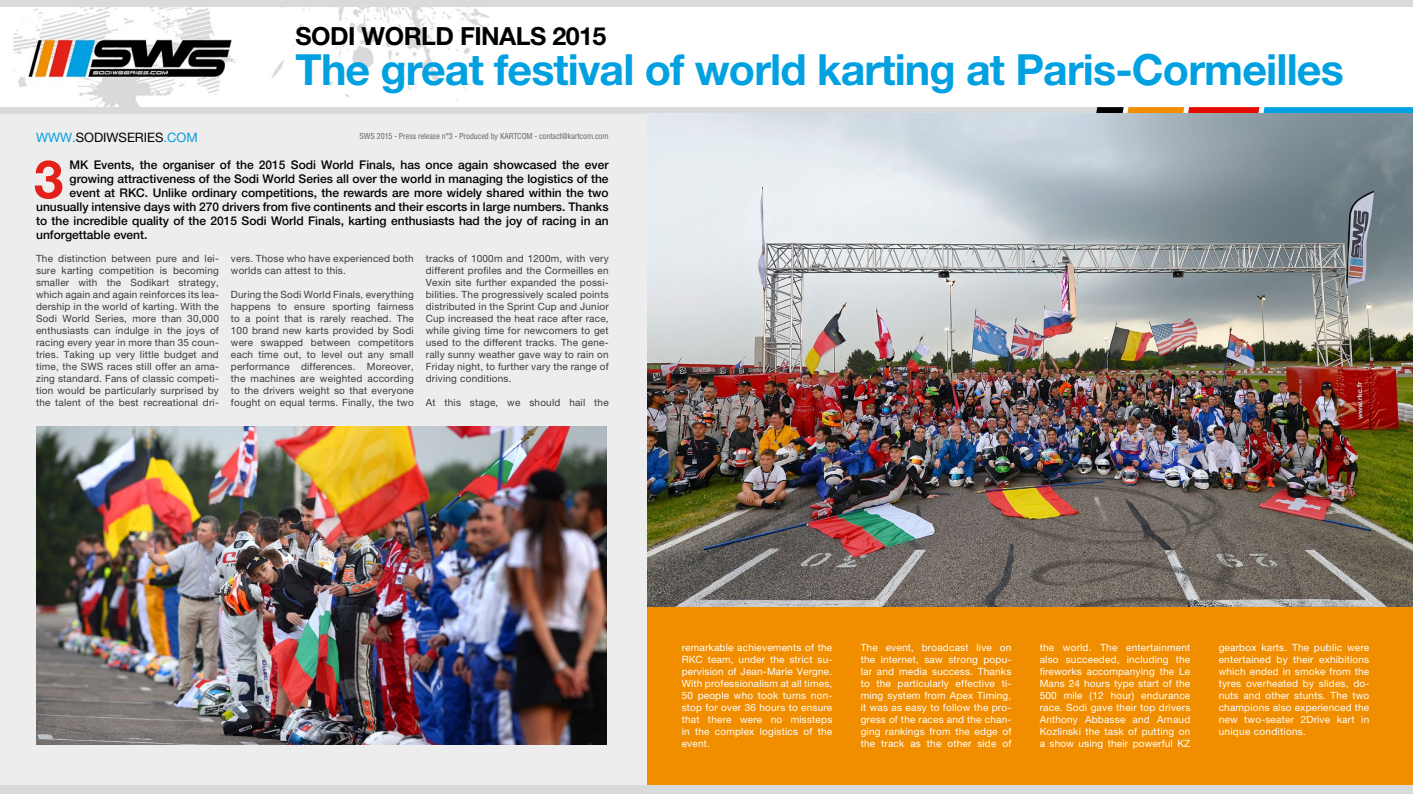
<style>
.page{position:relative;width:1413px;height:794px;background:#fff}
.page>*{position:absolute;margin:0;border:0;box-sizing:border-box;transform-origin:0 0}
.t1{font:700 53px "Helvetica Neue LT Std";color:#e32118}
.t2{font:700 43px "Helvetica Neue LT Std";letter-spacing:-.02em;color:#01a0e1}
.t3{font:700 25px "Helvetica Neue LT Std";letter-spacing:-.02em;color:#000}
.t4{font:13px "Helvetica Neue LT Pro";color:#000}
.t5{font:500 12px "Helvetica Neue LT Pro";color:#020203}
.t6{font:10px/12px "Helvetica Neue LT Pro";letter-spacing:.02em;color:#3c3c3b;text-align:justify}
.t7{font:10px/12px "Helvetica Neue LT Pro";letter-spacing:.02em;color:#fff;text-align:justify}
.t8{font:condensed 8px "Helvetica LT Std";letter-spacing:-.01em;color:#646363}
.s1{color:#01a0e1}
</style>
<div class="page">
<div style="left:0;top:113px;width:1412px;height:681px;background:#ededed"></div>
<img style="left:0;top:6px;width:488px;height:101px">
<div style="left:0;top:1px;width:1412px;height:5px;background:#d9dadc"></div>
<div style="left:0;top:107px;width:1103px;height:6px;background:#d9dadc"></div>
<svg style="left:1096px;top:107px;width:316px;height:6px;background:#6c7679"></svg>
<div style="left:648px;top:607px;width:764px;height:187px;background:#f18e00"></div>
<div style="left:0;top:785px;width:1412px;height:9px;background:#d9dadc"></div>
<img style="left:36px;top:426px;width:570px;height:318px">
<img style="left:648px;top:113px;width:764px;height:494px">
<h3 class="t3" style="left:296px;top:21px;width:312px">SODI WORLD FINALS 2015</h3>
<h2 class="t2" style="left:296px;top:43px;width:1050px">The great festival of world karting at Paris-Cormeilles</h2>
<h3 class="t4" style="left:36px;top:130px;width:163px"><span class="s1">WWW.</span>SODIWSERIES<span class="s1">.COM</span></h3>
<p class="t8" style="left:360px;top:131px;width:251px">SWS 2015 - Press release n°3 - Produced by KARTCOM - contact@kartcom.com</p>
<h1 class="t1" style="left:34px;top:147px;width:31px">3</h1>
<p class="t5" style="left:70px;top:158px;width:541px">MK Events, the organiser of the 2015 Sodi World Finals, has once again showcased the ever</p>
<p class="t5" style="left:70px;top:172px;width:541px">growing attractiveness of the Sodi World Series all over the world in managing the logistics of the</p>
<p class="t5" style="left:70px;top:186px;width:541px">event at RKC. Unlike ordinary competitions, the rewards are more widely shared within the two</p>
<p class="t5" style="left:36px;top:200px;width:574px">unusually intensive days with 270 drivers from five continents and their escorts in large numbers. Thanks</p>
<p class="t5" style="left:36px;top:214px;width:574px">to the incredible quality of the 2015 Sodi World Finals, karting enthusiasts had the joy of racing in an</p>
<p class="t5" style="left:36px;top:228px;width:113px">unforgettable event.</p>
<p class="t6" style="left:36px;top:253px;width:184px">The distinction between pure and lei&shy;sure karting competition is becoming smaller with the Sodikart strategy, which again and again reinforces its lea&shy;dership in the world of karting. With the Sodi World Series, more than 30,000 enthusiasts can indulge in the joys of racing every year in more than 35 coun&shy;tries. Taking up very little budget and time, the SWS races still offer an ama&shy;zing standard. Fans of classic competi&shy;tion would be particularly surprised by the talent of the best recreational dri-</p>
<p class="t6" style="left:231px;top:253px;width:184px">vers. Those who have experienced both worlds can attest to this.</p>
<p class="t6" style="left:426px;top:253px;width:184px">tracks of 1000m and 1200m, with very different profiles and the Cormeilles en Vexin site further expanded the possi&shy;bilities. The progressively scaled points distributed in the Sprint Cup and Junior Cup increased the heat race after race, while giving time for newcomers to get used to the different tracks. The gene&shy;rally sunny weather gave way to rain on Friday night, to further vary the range of driving conditions.</p>
<p class="t6" style="left:426px;top:397px;width:184px">At this stage, we should hail the</p>
<p class="t6" style="left:231px;top:289px;width:184px">During the Sodi World Finals, everything happens to ensure sporting fairness to a point that is rarely reached. The 100 brand new karts provided by Sodi were swapped between competitors each time out, to level out any small performance differences. Moreover, the machines are weighted according to the drivers weight so that everyone fought on equal terms. Finally, the two</p>
<p class="t7" style="left:682px;top:641px;width:152px">remarkable achievements of the RKC team, under the strict su&shy;pervision of Jean-Marie Vergne.<br>With professionalism at all times, 50 people who took turns non&shy;stop for over 36 hours to ensure that there were no missteps in the complex logistics of the event.</p>
<p class="t7" style="left:861px;top:641px;width:152px">The event, broadcast live on the internet, saw strong popu&shy;lar and media success. Thanks to the particularly effective ti&shy;ming system from Apex Timing, it was as easy to follow the pro&shy;gress of the races and the chan&shy;ging rankings from the edge of the track as the other side of</p>
<p class="t7" style="left:1040px;top:641px;width:152px">the world. The entertainment also succeeded, including the fireworks accompanying the Le Mans 24 hours type start of the 500 mile (12 hour) endurance race. Sodi gave their top drivers Anthony Abbasse and Arnaud Kozlinski the task of putting on a show using their powerful KZ</p>
<p class="t7" style="left:1218px;top:641px;width:152px">gearbox karts. The public were entertained by their exhibitions which ended in smoke from the tyres overheated by slides, do&shy;nuts and other stunts. The two champions also experienced the new two-seater 2Drive kart in unique conditions.</p>
</div>
